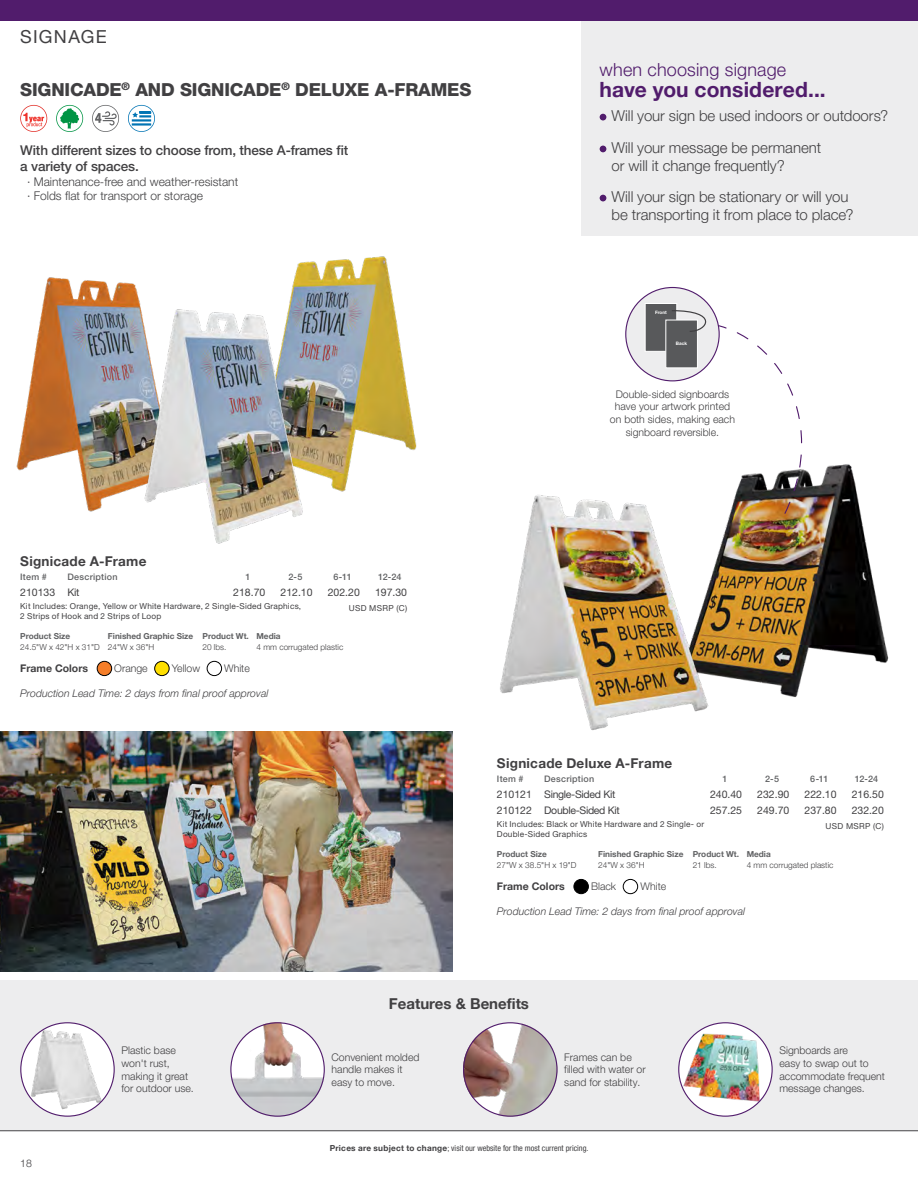
<style>
.page{position:relative;width:918px;height:1188px;background:#fff}
.page>*{position:absolute;margin:0;border:0;box-sizing:border-box;transform-origin:0 0}
.t1{font:700 21px "Helvetica Neue LT Pro";letter-spacing:.005em;color:#511c6c}
.t2{font:800 18px "Helvetica Neue LT Pro";letter-spacing:-.01em;color:#414042}
.t3{font:300 18px "Helvetica Neue LT Pro";letter-spacing:.01em;color:#511c6c}
.t4{font:18px "Helvetica Neue LT Pro";letter-spacing:.07em;color:#414042}
.t5{font:300 15px/31.5px "Helvetica Neue LT Pro";color:#414042}
.t6{font:700 15px "Helvetica Neue LT Pro";color:#414042}
.t7{font:500 13.5px/16.2px "Helvetica Neue LT Pro";letter-spacing:-.01em;color:#414042}
.t8{font:700 13.5px "Helvetica Neue LT Pro";letter-spacing:.02em;color:#414042}
.t9{font:300 12px/14.4px "Helvetica Neue LT Pro";color:#414042}
.t10{font:300 10.5px/12.6px "Helvetica Neue LT Pro";color:#414042}
.t11{font:italic 300 10.5px "Helvetica Neue LT Pro";color:#414042}
.t12{font:10.5px "Helvetica Neue LT Pro";color:#414042}
.t13{font:10.5px "Helvetica Neue LT Pro";letter-spacing:-.03em;color:#414042}
.t14{font:700 10.5px "Helvetica Neue LT Pro";color:#414042}
.t15{font:500 9px "Helvetica Neue LT Pro";letter-spacing:.025em;color:#606163}
.t16{font:8.25px/9.9px "Helvetica Neue LT Pro";letter-spacing:.025em;color:#414042}
.t17{font:300 8.25px "Helvetica Neue LT Pro";color:#414042}
.t18{font:700 8.25px "Helvetica Neue LT Pro";color:#606163}
.t19{font:condensed 8.25px "Helvetica Neue LT Pro";color:#414042}
.t20{font:700 4.65px "Helvetica Neue";color:#fff}
.s1{font-weight:700;font-stretch:normal}
</style>
<div class="page">
<svg style="left:56px;top:105px;width:27px;height:27px"></svg>
<svg style="left:92px;top:105px;width:27px;height:27px"></svg>
<svg style="left:128px;top:105px;width:27px;height:27px"></svg>
<svg style="left:20px;top:105px;width:27px;height:27px"></svg>
<div style="left:0;top:981px;width:918px;height:149px;background:#ededee"></div>
<img style="left:463px;top:1022px;width:95px;height:95px;border-radius:47px">
<img style="left:230px;top:1022px;width:95px;height:95px;border-radius:47px">
<svg style="left:21px;top:1023px;width:93px;height:93px"></svg>
<img style="left:25px;top:1028px;width:82px;height:83px">
<svg style="left:679px;top:1023px;width:93px;height:93px"></svg>
<img style="left:680px;top:1024px;width:87px;height:86px">
<div style="left:623px;top:879px;width:15px;height:15px;border:1px solid #000;border-radius:50%"></div>
<div style="left:574px;top:879px;width:14px;height:15px;background:#000;border-radius:50%"></div>
<div style="left:574px;top:879px;width:15px;height:15px;border:1px solid #000;border-radius:50%"></div>
<img style="left:713px;top:464px;width:176px;height:233px">
<img style="left:500px;top:495px;width:213px;height:236px">
<img style="left:289px;top:256px;width:128px;height:236px">
<img style="left:16px;top:277px;width:127px;height:235px">
<img style="left:143px;top:305px;width:160px;height:239px">
<img style="left:0;top:731px;width:452px;height:241px">
<div style="left:581px;top:3px;width:337px;height:232px;background:#ededee"></div>
<svg style="left:600px;top:114px;width:6px;height:6px"></svg>
<svg style="left:600px;top:146px;width:6px;height:6px"></svg>
<svg style="left:600px;top:195px;width:6px;height:6px"></svg>
<div style="left:626px;top:288px;width:93px;height:93px;background:#ededee;border-radius:50%"></div>
<div style="left:645px;top:303px;width:32px;height:49px;background:#58595b;border:1px solid #fff"></div>
<div style="left:665px;top:320px;width:33px;height:48px;background:#58595b;border:1px solid #fff"></div>
<svg style="left:671px;top:309px;width:161px;height:206px"></svg>
<div style="left:155px;top:661px;width:14px;height:15px;background:#ffdf00;border-radius:50%"></div>
<div style="left:154px;top:661px;width:15px;height:15px;border:1px solid #000;border-radius:50%"></div>
<div style="left:207px;top:661px;width:15px;height:15px;border:1px solid #000;border-radius:50%"></div>
<div style="left:97px;top:661px;width:15px;height:15px;background:#f57e29;border-radius:50%"></div>
<div style="left:97px;top:661px;width:15px;height:15px;border:1px solid #000;border-radius:50%"></div>
<hr style="left:0;top:1130px;width:918px;height:1px;background:#414042">
<div style="left:0;top:0;width:918px;height:20px;background:#511c6c"></div>
<h2 class="t4" style="left:20px;top:26px;width:88px">SIGNAGE</h2>
<h2 class="t2" style="left:20px;top:79px;width:453px">SIGNICADE<sup>®</sup> AND SIGNICADE<sup>®</sup> DELUXE A-FRAMES</h2>
<p class="t7" style="left:20px;top:142px;width:329px">With different sizes to choose from, these A-frames fit a variety of spaces.</p>
<p class="t9" style="left:27px;top:174px;width:213px">· Maintenance-free and weather-resistant · Folds flat for transport or storage</p>
<h2 class="t3" style="left:600px;top:59px;width:188px">when choosing signage</h2>
<h3 class="t5" style="left:612px;top:100px;width:278px">Will your sign be used indoors or outdoors?<br>Will your message be permanent</h3>
<h3 class="t5" style="left:612px;top:149px;width:238px">or will it change frequently?<br>Will your sign be stationary or will you</h3>
<h3 class="t5" style="left:612px;top:199px;width:243px">be transporting it from place to place?</h3>
<h1 class="t1" style="left:600px;top:77px;width:228px">have you considered...</h1>
<p class="t20" style="left:655px;top:308px;width:13px">Front</p>
<p class="t20" style="left:676px;top:340px;width:13px">Back</p>
<p class="t10" style="left:610px;top:388px;width:127px;text-align:center">Double-sided signboards have your artwork printed on both sides, making each signboard reversible.</p>
<p class="t8" style="left:20px;top:553px;width:128px">Signicade A-Frame</p>
<p class="t15" style="left:20px;top:572px;width:28px">Item #</p>
<p class="t15" style="left:68px;top:572px;width:52px">Description</p>
<p class="t15" style="left:246px;top:572px;width:7px">1</p>
<p class="t15" style="left:288px;top:572px;width:15px">2-5</p>
<p class="t15" style="left:334px;top:572px;width:20px">6-11</p>
<p class="t15" style="left:378px;top:572px;width:25px">12-24</p>
<p class="t12" style="left:20px;top:586px;width:61px">210133 Kit</p>
<p class="t12" style="left:233px;top:586px;width:34px">218.70</p>
<p class="t12" style="left:281px;top:586px;width:34px">212.10</p>
<p class="t12" style="left:328px;top:586px;width:34px">202.20</p>
<p class="t12" style="left:375px;top:586px;width:34px">197.30</p>
<p class="t16" style="left:20px;top:601px;width:282px">Kit Includes: Orange, Yellow or White Hardware, 2 Single-Sided Graphics,<br>2 Strips of Hook and 2 Strips of Loop</p>
<p class="t16" style="left:349px;top:603px;width:60px">USD MSRP (C)</p>
<p class="t18" style="left:20px;top:631px;width:51px">Product Size</p>
<p class="t18" style="left:108px;top:631px;width:174px">Finished Graphic Size Product Wt. Media</p>
<p class="t17" style="left:20px;top:642px;width:136px">24.5"W x 42"H x 31"D 24"W x 36"H</p>
<p class="t17" style="left:203px;top:642px;width:25px">20 lbs.</p>
<p class="t17" style="left:256px;top:642px;width:88px">4 mm corrugated plastic</p>
<p class="t14" style="left:20px;top:662px;width:69px">Frame Colors</p>
<p class="t10" style="left:114px;top:662px;width:35px">Orange</p>
<p class="t10" style="left:172px;top:662px;width:30px">Yellow</p>
<p class="t10" style="left:224px;top:662px;width:27px">White</p>
<p class="t11" style="left:20px;top:687px;width:250px">Production Lead Time: 2 days from final proof approval</p>
<p class="t8" style="left:497px;top:755px;width:177px">Signicade Deluxe A-Frame</p>
<p class="t15" style="left:497px;top:774px;width:28px">Item #</p>
<p class="t15" style="left:544px;top:774px;width:52px">Description</p>
<p class="t15" style="left:722px;top:774px;width:7px">1</p>
<p class="t15" style="left:765px;top:774px;width:15px">2-5</p>
<p class="t15" style="left:810px;top:774px;width:20px">6-11</p>
<p class="t15" style="left:855px;top:774px;width:25px">12-24</p>
<p class="t13" style="left:497px;top:787px;width:120px">210121 Single-Sided Kit</p>
<p class="t12" style="left:710px;top:787px;width:34px">240.40</p>
<p class="t12" style="left:757px;top:787px;width:34px">232.90</p>
<p class="t12" style="left:805px;top:787px;width:34px">222.10</p>
<p class="t12" style="left:852px;top:787px;width:34px">216.50</p>
<p class="t13" style="left:497px;top:804px;width:124px">210122 Double-Sided Kit</p>
<p class="t12" style="left:710px;top:804px;width:34px">257.25</p>
<p class="t12" style="left:757px;top:804px;width:34px">249.70</p>
<p class="t12" style="left:805px;top:804px;width:34px">237.80</p>
<p class="t12" style="left:852px;top:804px;width:34px">232.20</p>
<p class="t16" style="left:497px;top:819px;width:209px">Kit Includes: Black or White Hardware and 2 Single- or<br>Double-Sided Graphics</p>
<p class="t16" style="left:826px;top:821px;width:60px">USD MSRP (C)</p>
<p class="t18" style="left:497px;top:849px;width:51px">Product Size</p>
<p class="t18" style="left:598px;top:849px;width:174px">Finished Graphic Size Product Wt. Media</p>
<p class="t17" style="left:497px;top:860px;width:81px">27"W x 38.5"H x 19"D</p>
<p class="t17" style="left:598px;top:860px;width:48px">24"W x 36"H</p>
<p class="t17" style="left:693px;top:860px;width:25px">21 lbs.</p>
<p class="t17" style="left:747px;top:860px;width:88px">4 mm corrugated plastic</p>
<p class="t14" style="left:497px;top:880px;width:69px">Frame Colors</p>
<p class="t10" style="left:591px;top:880px;width:27px">Black</p>
<p class="t10" style="left:641px;top:880px;width:27px">White</p>
<p class="t11" style="left:497px;top:905px;width:250px">Production Lead Time: 2 days from final proof approval</p>
<h3 class="t6" style="left:389px;top:994px;width:142px">Features &amp; Benefits</h3>
<p class="t10" style="left:122px;top:1044px;width:74px">Plastic base won't rust, making it great for outdoor use.</p>
<p class="t10" style="left:779px;top:1044px;width:107px">Signboards are<br>easy to swap out to accommodate frequent message changes.</p>
<p class="t10" style="left:332px;top:1050px;width:89px">Convenient molded handle makes it easy to move.</p>
<p class="t10" style="left:564px;top:1050px;width:83px">Frames can be filled with water or sand for stability.</p>
<p class="t10" style="left:20px;top:1157px;width:13px">18</p>
<p class="t19" style="left:330px;top:1143px;width:260px"><span class="s1">Prices are subject to change</span>; visit our website for the most current pricing.</p>
</div>
